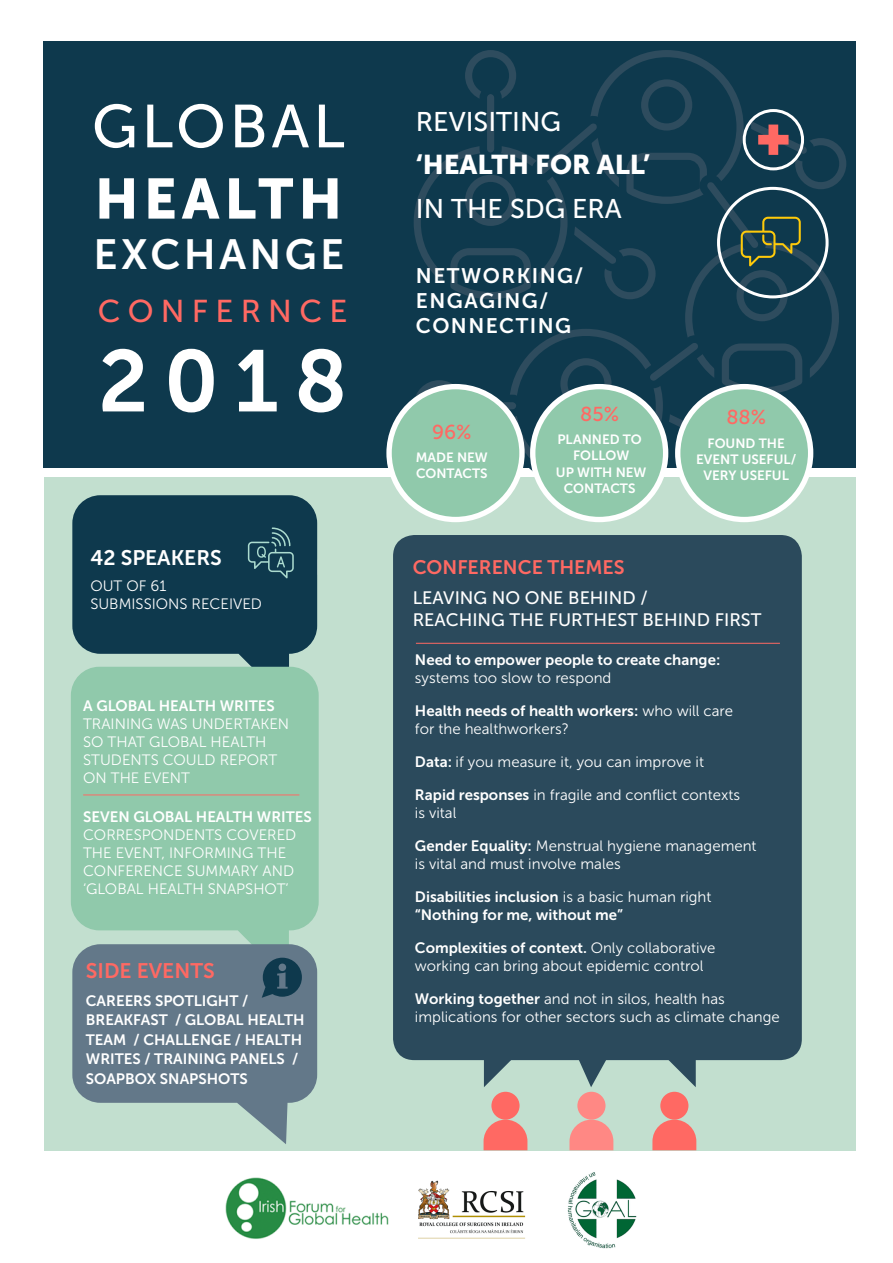
<style>
.page{position:relative;width:893px;height:1263px;background:#fff}
.page>*{position:absolute;margin:0;border:0;box-sizing:border-box;transform-origin:0 0}
.t1{font:86.85px "Museo Sans 700";color:#fff}
.t2{font:60.6px "Museo Sans 500";letter-spacing:.06em;color:#fff}
.t3{font:56.4px "Museo Sans 900";letter-spacing:.09em;color:#fff}
.t4{font:42px "Museo Sans 700";letter-spacing:.08em;color:#fff}
.t5{font:31.5px "Museo Sans 500";letter-spacing:.23em;color:#ff6963}
.t6{font:27px "Museo Sans 500";color:#fff}
.t7{font:27px "Museo Sans 900";color:#fff}
.t8{font:21px "Museo Sans 700";letter-spacing:.07em;color:#fff}
.t9{font:21px "Museo Sans 700";color:#ff6963}
.t10{font:21px "Museo Sans 700";color:#fff}
.t11{font:20.1px "Museo Sans 500";color:#ff6963}
.t12{font:19.5px "Museo Sans 700";color:#ff6963}
.t13{font:18px/21.6px "Museo Sans 500";color:#fff}
.t14{font:15px/18px "Museo Sans 300";color:#fff}
.t15{font:15px/19.5px "Museo Sans 700";color:#fff}
.t16{font:13.35px/16px "Museo Sans 700";color:#fff;text-align:center}
.s1{font-family:"Museo Sans 700"}
.s2{font-family:"Museo Sans 300"}
</style>
<div class="page">
<div style="left:44px;top:477px;width:811px;height:673px;background:#c2dfcf"></div>
<div style="left:43px;top:41px;width:813px;height:427px;background:#0e394d"></div>
<img style="left:225px;top:1177px;width:164px;height:62px">
<img style="left:418px;top:1180px;width:108px;height:59px">
<img style="left:567px;top:1172px;width:70px;height:77px">
<svg style="left:389px;top:387px;width:133px;height:132px;background:#9fd0b6"></svg>
<div style="left:386px;top:384px;width:139px;height:138px;border:5px solid #fff;border-radius:50%"></div>
<svg style="left:533px;top:387px;width:133px;height:132px;background:#a0d0b7"></svg>
<svg style="left:678px;top:387px;width:133px;height:132px;background:#a0d0b7"></svg>
<div style="left:491px;top:1092px;width:29px;height:28px;background:#ff6963;border-radius:50%"></div>
<svg style="left:484px;top:1120px;width:43px;height:30px"></svg>
<div style="left:577px;top:1092px;width:28px;height:28px;background:#ff8884;border-radius:50%"></div>
<svg style="left:569px;top:1120px;width:44px;height:30px"></svg>
<div style="left:660px;top:1092px;width:28px;height:28px;background:#ff6963;border-radius:50%"></div>
<svg style="left:652px;top:1120px;width:44px;height:30px"></svg>
<div style="left:393px;top:535px;width:409px;height:525px;background:#2b4a5c"></div>
<svg style="left:72px;top:495px;width:245px;height:172px;background:#1e4758"></svg>
<div style="left:71px;top:667px;width:248px;height:315px;background:#90c9ab"></div>
<svg style="left:402px;top:50px;width:454px;height:444px"></svg>
<svg style="left:72px;top:944px;width:245px;height:200px;fill:#637889"></svg>
<svg style="left:262px;top:958px;width:40px;height:40px;background:#294d60"></svg>
<hr style="left:83px;top:795px;width:216px;height:1px;background:#ff6963">
<svg style="left:248px;top:527px;width:69px;height:59px;background:#1e495a"></svg>
<svg style="left:645px;top:1037px;width:51px;height:50px"></svg>
<svg style="left:484px;top:1037px;width:50px;height:50px"></svg>
<svg style="left:568px;top:1037px;width:51px;height:50px"></svg>
<hr style="left:416px;top:643px;width:364px;height:1px;background:#ff6963">
<p class="t2" style="left:92px;top:93px;width:255px">GLOBAL</p>
<p class="t3" style="left:95px;top:167px;width:249px">HEALTH</p>
<p class="t4" style="left:94px;top:231px;width:252px">EXCHANGE</p>
<p class="t5" style="left:98px;top:294px;width:251px">CONFERNCE</p>
<p class="t1" style="left:98px;top:333px;width:251px">2018</p>
<p class="t10" style="left:90px;top:546px;width:133px">42 SPEAKERS</p>
<p class="t14" style="left:90px;top:577px;width:173px">OUT OF 61<br>SUBMISSIONS RECEIVED</p>
<p class="t14" style="left:83px;top:697px;width:208px"><span class="s1">A GLOBAL HEALTH WRITES<br></span>TRAINING WAS UNDERTAKEN<br>SO THAT GLOBAL HEALTH<br>STUDENTS COULD REPORT<br>ON THE EVENT</p>
<p class="t14" style="left:83px;top:808px;width:230px"><span class="s1">SEVEN GLOBAL HEALTH WRITES<br></span>CORRESPONDENTS COVERED<br>THE EVENT, INFORMING THE<br>CONFERENCE SUMMARY AND ‘GLOBAL HEALTH SNAPSHOT’</p>
<p class="t9" style="left:86px;top:959px;width:130px">SIDE EVENTS</p>
<p class="t15" style="left:86px;top:991px;width:220px">CAREERS SPOTLIGHT /<br>BREAKFAST / GLOBAL HEALTH<br>TEAM / CHALLENGE / HEALTH<br>WRITES / TRAINING PANELS /<br>SOAPBOX SNAPSHOTS</p>
<p class="t6" style="left:416px;top:107px;width:147px">REVISITING</p>
<p class="t7" style="left:416px;top:149px;width:236px">‘HEALTH FOR ALL’</p>
<p class="t6" style="left:416px;top:194px;width:207px">IN THE SDG ERA</p>
<p class="t8" style="left:416px;top:264px;width:169px">NETWORKING/</p>
<p class="t8" style="left:416px;top:289px;width:134px">ENGAGING/</p>
<p class="t8" style="left:416px;top:314px;width:157px">CONNECTING</p>
<p class="t11" style="left:432px;top:421px;width:41px">96%</p>
<p class="t16" style="left:416px;top:449px;width:73px">MADE NEW</p>
<p class="t16" style="left:416px;top:466px;width:73px">CONTACTS</p>
<p class="t11" style="left:580px;top:403px;width:40px">85%</p>
<p class="t16" style="left:557px;top:432px;width:86px">PLANNED TO</p>
<p class="t16" style="left:573px;top:448px;width:58px">FOLLOW</p>
<p class="t16" style="left:556px;top:464px;width:92px">UP WITH NEW<br>CONTACTS</p>
<p class="t11" style="left:726px;top:406px;width:41px">88%</p>
<p class="t16" style="left:696px;top:435px;width:102px">FOUND THE<br>EVENT USEFUL/<br>VERY USEFUL</p>
<p class="t12" style="left:413px;top:557px;width:213px">CONFERENCE THEMES</p>
<p class="t13" style="left:413px;top:587px;width:350px">LEAVING NO ONE BEHIND /<br>REACHING THE FURTHEST BEHIND FIRST</p>
<p class="t15" style="left:415px;top:651px;width:307px;line-height:18px">Need to empower people to create change: <span class="s2">systems too slow to respond</span></p>
<p class="t14" style="left:415px;top:702px;width:320px"><span class="s1">Health needs of health workers:</span> who will care for the healthworkers?</p>
<p class="t14" style="left:415px;top:753px;width:291px"><span class="s1">Data:</span> if you measure it, you can improve it</p>
<p class="t14" style="left:415px;top:786px;width:327px"><span class="s1">Rapid responses</span> in fragile and conflict contexts is vital</p>
<p class="t14" style="left:415px;top:837px;width:343px"><span class="s1">Gender Equality:</span> Menstrual hygiene management is vital and must involve males</p>
<p class="t15" style="left:415px;top:887px;width:298px;line-height:18px">Disabilities inclusion <span class="s2">is a basic human right </span>“Nothing for me, without me”</p>
<p class="t14" style="left:415px;top:938px;width:302px"><span class="s1">Complexities of context.</span> Only collaborative working can bring about epidemic control</p>
<p class="t14" style="left:415px;top:989px;width:366px"><span class="s1">Working together</span> and not in silos, health has implications for other sectors such as climate change</p>
</div>
